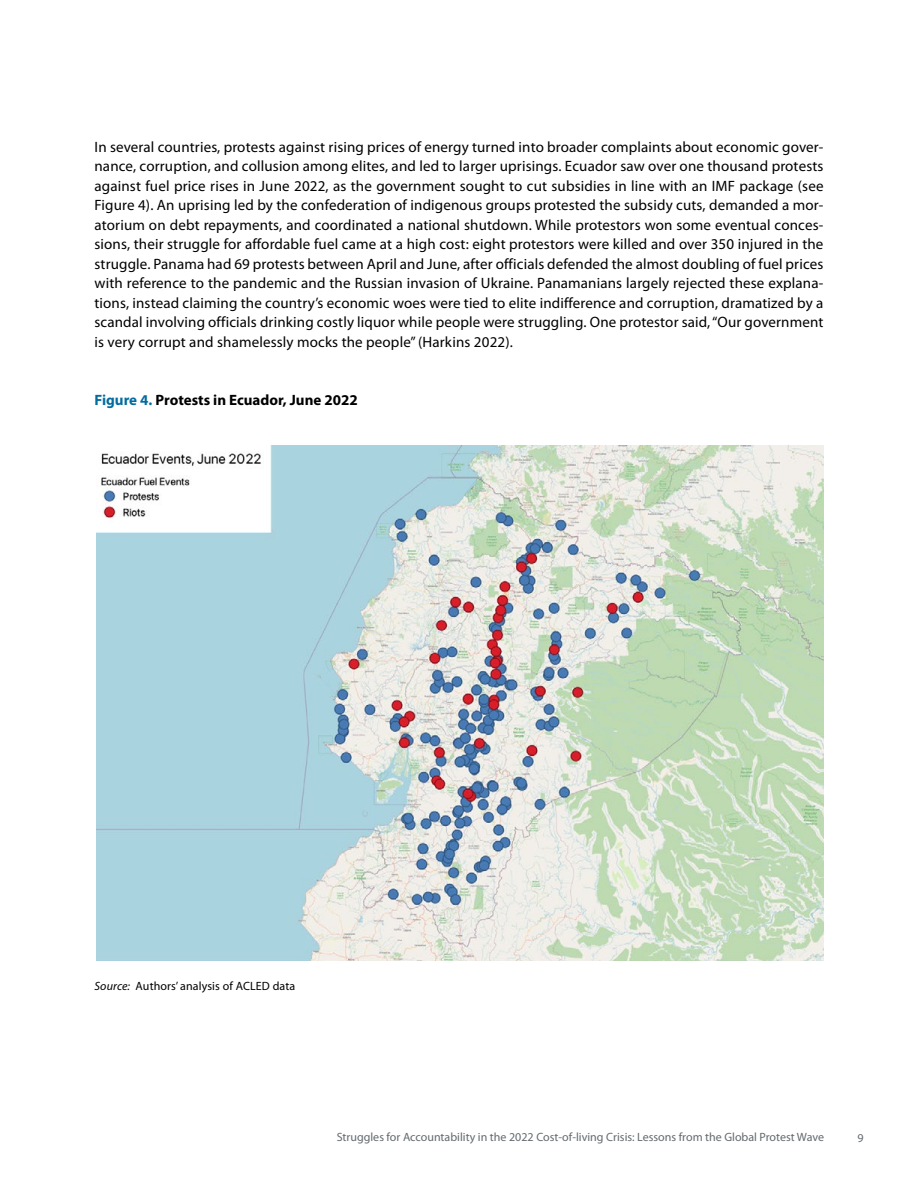
<style>
.page{position:relative;width:918px;height:1188px;background:#fff}
.page>*{position:absolute;margin:0;border:0;box-sizing:border-box;transform-origin:0 0}
.t1{font:15px/19.5px "Myriad Pro";letter-spacing:.01em;color:#000;text-align:justify}
.fig_table{font:700 15px "Myriad Pro";color:#000}
.t2{font:12px "Myriad Pro";color:#636a6e}
.Source{font:12px "Myriad Pro";letter-spacing:.01em;color:#000}
.s1{color:#036c9e}
.s2{font-style:italic}
</style>
<div class="page">
<img style="left:96px;top:446px;width:728px;height:515px">
<p class="t1" style="left:94px;top:136px;width:731px">In several countries, protests against rising prices of energy turned into broader complaints about economic gover&shy;nance, corruption, and collusion among elites, and led to larger uprisings. Ecuador saw over one thousand protests against fuel price rises in June 2022, as the government sought to cut subsidies in line with an IMF package (see Figure 4). An uprising led by the confederation of indigenous groups protested the subsidy cuts, demanded a mor&shy;atorium on debt repayments, and coordinated a national shutdown. While protestors won some eventual conces&shy;sions, their struggle for affordable fuel came at a high cost: eight protestors were killed and over 350 injured in the struggle. Panama had 69 protests between April and June, after officials defended the almost doubling of fuel prices with reference to the pandemic and the Russian invasion of Ukraine. Panamanians largely rejected these explana&shy;tions, instead claiming the country’s economic woes were tied to elite indifference and corruption, dramatized by a scandal involving officials drinking costly liquor while people were struggling. One protestor said, “Our government is very corrupt and shamelessly mocks the people” (Harkins 2022).</p>
<p class="fig_table" style="left:94px;top:390px;width:265px"><span class="s1">Figure 4.</span> Protests in Ecuador, June 2022</p>
<p class="Source" style="left:94px;top:979px;width:202px"><span class="s2">Source:</span> Authors’ analysis of ACLED data</p>
<p class="t2" style="left:337px;top:1130px;width:489px">Struggles for Accountability in the 2022 Cost-of-living Crisis: Lessons from the Global Protest Wave</p>
<p class="t2" style="left:857px;top:1131px;width:8px">9</p>
</div>
